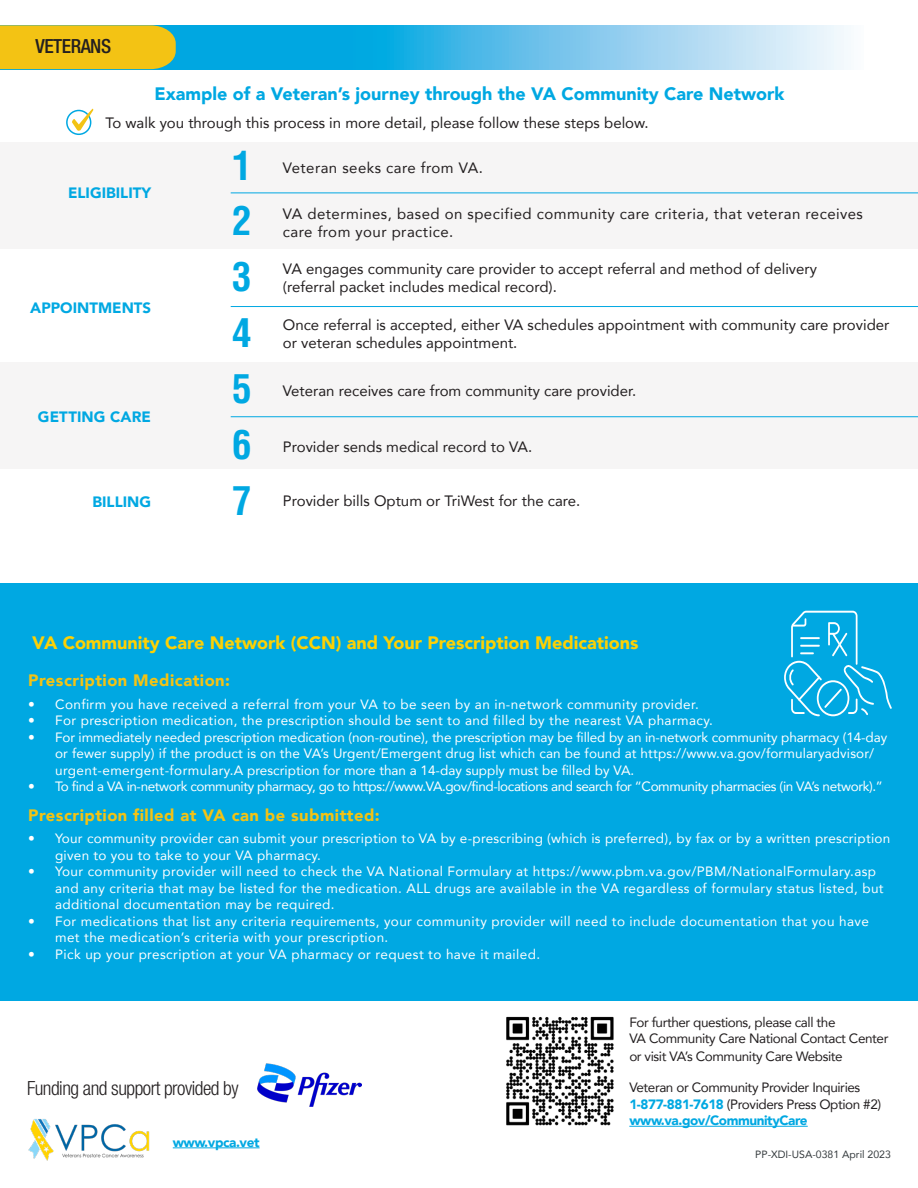
<style>
.page{position:relative;width:918px;height:1188px;background:#fff}
.page>*{position:absolute;margin:0;border:0;box-sizing:border-box;transform-origin:0 0}
.t1{font:700 condensed 39px "Helvetica LT Std";color:#00a8e2}
.t2{font:300 condensed 19.5px "Helvetica Neue LT Std";letter-spacing:-.025em;color:#231f20}
.t3{font:500 condensed 19.5px "Helvetica Neue LT Std";letter-spacing:-.025em;color:#231f20}
.t4{font:900 18px "Avenir";color:#00a8e2}
.Pa0{font:900 18px "Avenir";color:#fdd104}
.t5{font:900 16.5px "Avenir";letter-spacing:.03em;color:#f3c314}
.t6{font:15px/18px "Avenir";color:#231f20}
.t7{font:15px/18px "Avenir";letter-spacing:.03em;color:#231f20}
.t8{font:900 15px "Avenir";color:#00a8e2}
.t9{font:13.5px/16.5px "Avenir";letter-spacing:.03em;color:#fff}
.t10{font:13.5px/16.5px "Avenir";color:#fff}
.Pa0-2{font:13.5px "Avenir";letter-spacing:-.03em;color:#231f20}
.t11{font:13.5px "Avenir";letter-spacing:-.03em;color:#fff}
.Pa0-3{font:900 13.5px "Avenir";letter-spacing:-.03em;color:#00a8e2}
.t12{font:10.5px "Avenir";color:#353b3e}
.s1{font-weight:900;color:#00a8e2}
</style>
<div class="page">
<div style="left:0;top:362px;width:918px;height:107px;background:#f6f5f5"></div>
<div style="left:0;top:143px;width:918px;height:106px;background:#f6f5f5"></div>
<div style="left:0;top:583px;width:918px;height:418px;background:#00a8e2"></div>
<svg style="left:176px;top:26px;width:672px;height:43px"></svg>
<div style="left:0;top:25px;width:176px;height:44px;background:#f3c314"></div>
<div style="left:66px;top:110px;width:25px;height:25px;border:2px solid #00a8e2;border-radius:50%"></div>
<svg style="left:71px;top:108px;width:22px;height:23px"></svg>
<img style="left:258px;top:1064px;width:103px;height:42px">
<hr style="left:231px;top:193px;width:687px;height:1px;background:#00a8e2">
<hr style="left:231px;top:306px;width:687px;height:1px;background:#00a8e2">
<hr style="left:231px;top:416px;width:687px;height:1px;background:#00a8e2">
<img style="left:506px;top:1016px;width:108px;height:110px">
<hr style="left:629px;top:1126px;width:179px;height:1px;background:#00a8e2">
<svg style="left:784px;top:611px;width:108px;height:105px"></svg>
<img style="left:28px;top:1119px;width:122px;height:42px">
<hr style="left:173px;top:1148px;width:87px;height:1px;background:#00a8e2">
<p class="t3" style="left:35px;top:35px;width:77px">VETERANS</p>
<p class="t4" style="left:154px;top:79px;width:632px">Example of a Veteran’s journey through the VA Community Care Network</p>
<p class="t6" style="left:105px;top:113px;width:545px">To walk you through this process in more detail, please follow these steps below.</p>
<p class="t8" style="left:68px;top:180px;width:85px">ELIGIBILITY</p>
<p class="t8" style="left:30px;top:295px;width:122px">APPOINTMENTS</p>
<p class="t8" style="left:38px;top:404px;width:115px">GETTING CARE</p>
<p class="t8" style="left:93px;top:489px;width:60px">BILLING</p>
<p class="t1" style="left:232px;top:141px;width:21px">1</p>
<p class="t1" style="left:232px;top:197px;width:21px">2</p>
<p class="t1" style="left:232px;top:253px;width:21px">3</p>
<p class="t1" style="left:232px;top:308px;width:21px">4</p>
<p class="t1" style="left:232px;top:364px;width:21px">5</p>
<p class="t1" style="left:232px;top:420px;width:21px">6</p>
<p class="t1" style="left:232px;top:476px;width:21px">7</p>
<p class="t7" style="left:283px;top:158px;width:202px">Veteran seeks care from VA.</p>
<p class="t7" style="left:283px;top:204px;width:582px">VA determines, based on specified community care criteria, that veteran receives care from your practice.</p>
<p class="t6" style="left:283px;top:260px;width:536px">VA engages community care provider to accept referral and method of delivery (referral packet includes medical record).</p>
<p class="t6" style="left:283px;top:315px;width:608px">Once referral is accepted, either VA schedules appointment with community care provider or veteran schedules appointment.</p>
<p class="t6" style="left:283px;top:381px;width:355px">Veteran receives care from community care provider.</p>
<p class="t6" style="left:283px;top:437px;width:251px">Provider sends medical record to VA.</p>
<p class="t6" style="left:283px;top:491px;width:299px">Provider bills Optum or TriWest for the care.</p>
<p class="Pa0" style="left:32px;top:627px;width:608px">VA Community Care Network (CCN) and Your Prescription Medications</p>
<p class="t5" style="left:28px;top:666px;width:204px">Prescription Medication:</p>
<p class="t9" style="left:28px;top:695px;width:672px">• Confirm you have received a referral from your VA to be seen by an in-network community provider.</p>
<p class="t9" style="left:28px;top:712px;width:686px">• For prescription medication, the prescription should be sent to and filled by the nearest VA pharmacy.</p>
<p class="t10" style="left:55px;top:728px;width:834px;text-indent:-27px">• For immediately needed prescription medication (non-routine), the prescription may be filled by an in-network community pharmacy (14-day or fewer supply) if the product is on the VA’s Urgent/Emergent drug list which can be found at https://www.va.gov/formularyadvisor/ urgent-emergent-formulary.A prescription for more than a 14-day supply must be filled by VA.</p>
<p class="t11" style="left:28px;top:776px;width:856px">• To find a VA in-network community pharmacy, go to https://www.VA.gov/find-locations and search for “Community pharmacies (in VA’s network).”</p>
<p class="t5" style="left:28px;top:801px;width:353px">Prescription filled at VA can be submitted:</p>
<p class="t9" style="left:55px;top:830px;width:837px;text-indent:-27px">• Your community provider can submit your prescription to VA by e-prescribing (which is preferred), by fax or by a written prescription given to you to take to your VA pharmacy.</p>
<p class="t9" style="left:55px;top:863px;width:830px;text-indent:-27px">• Your community provider will need to check the VA National Formulary at https://www.pbm.va.gov/PBM/NationalFormulary.asp and any criteria that may be listed for the medication. ALL drugs are available in the VA regardless of formulary status listed, but additional documentation may be required.</p>
<p class="t9" style="left:55px;top:912px;width:815px;text-indent:-27px">• For medications that list any criteria requirements, your community provider will need to include documentation that you have met the medication’s criteria with your prescription.</p>
<p class="t9" style="left:28px;top:945px;width:514px">• Pick up your prescription at your VA pharmacy or request to have it mailed.</p>
<p class="t2" style="left:27px;top:1077px;width:213px">Funding and support provided by</p>
<p class="Pa0-3" style="left:173px;top:1131px;width:88px">www.vpca.vet</p>
<p class="Pa0-2" style="left:629px;top:1011px;width:208px">For further questions, please call the</p>
<p class="Pa0-2" style="left:629px;top:1028px;width:261px">VA Community Care National Contact Center</p>
<p class="Pa0-2" style="left:629px;top:1046px;width:215px">or visit VA’s Community Care Website</p>
<p class="Pa0-2" style="left:629px;top:1077px;width:233px">Veteran or Community Provider Inquiries</p>
<p class="Pa0-2" style="left:629px;top:1093px;width:253px"><span class="s1">1-877-881-7618</span> (Providers Press Option #2)</p>
<p class="Pa0-3" style="left:629px;top:1109px;width:180px">www.va.gov/CommunityCare</p>
<p class="t12" style="left:755px;top:1146px;width:137px">PP-XDI-USA-0381 April 2023</p>
</div>
